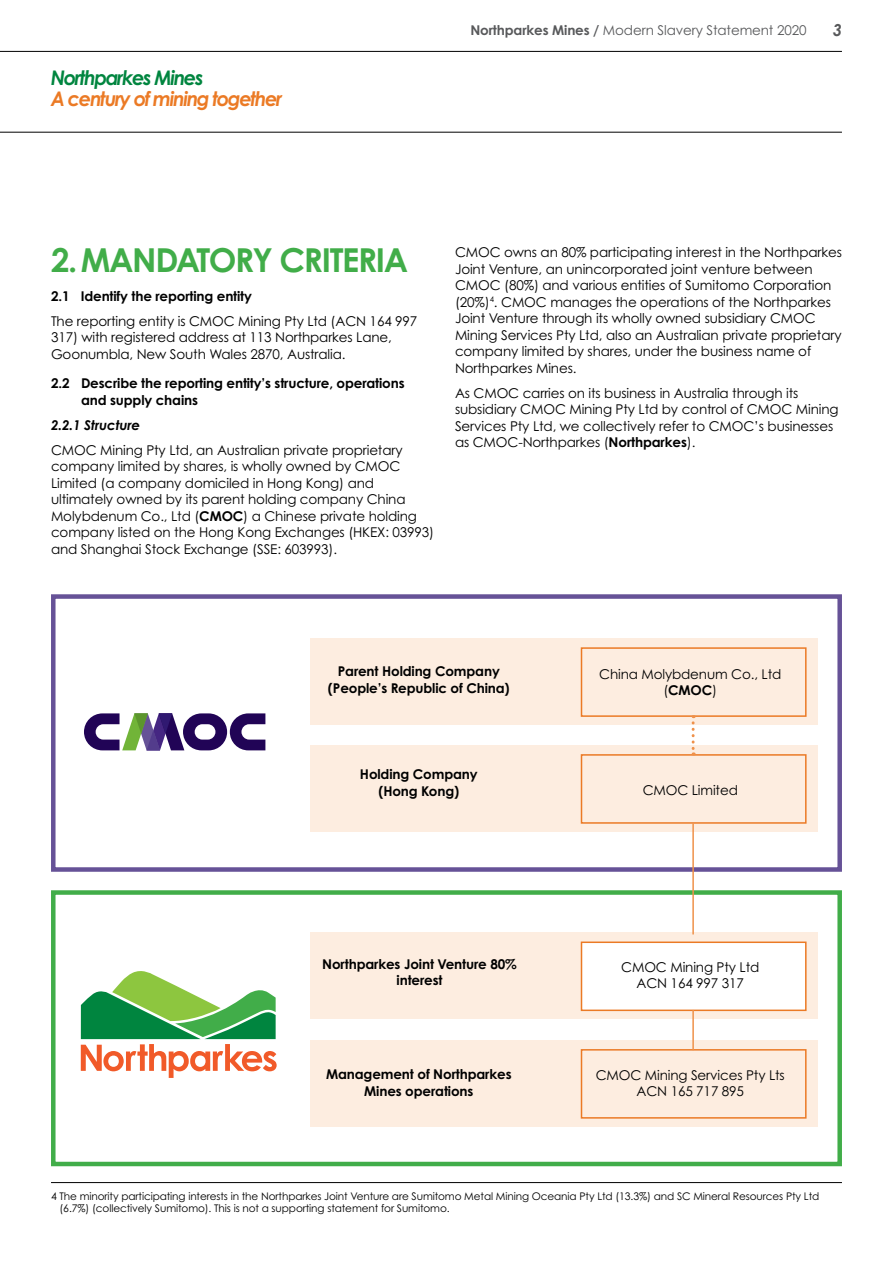
<style>
.page{position:relative;width:893px;height:1263px;background:#fff}
.page>*{position:absolute;margin:0;border:0;box-sizing:border-box;transform-origin:0 0}
.t1{font:700 33px "Century Gothic Pro";letter-spacing:-.04em;color:#41ad49}
.t2{font:italic 700 20.1px "Century Gothic Pro";letter-spacing:-.07em;color:#eb7a25;scale:.96 1}
.t3{font:italic 700 20.1px "Century Gothic Pro";letter-spacing:-.07em;color:#00853f;scale:.96 1}
.t4{font:italic 700 16.5px "Century Gothic Pro";color:#58595b}
.t5{font:13.5px/16.5px "Century Gothic Pro";letter-spacing:-.01em;color:#000}
.t6{font:700 13.5px/16.5px "Century Gothic Pro";letter-spacing:-.01em;color:#000;text-align:center}
.t7{font:13.5px "Century Gothic Pro";letter-spacing:-.01em;color:#58595b}
.t8{font:italic 700 13.5px "Century Gothic Pro";letter-spacing:-.01em;color:#000}
.t9{font:10.5px/12px "Century Gothic Pro";letter-spacing:-.01em;color:#000}
.s1{font-weight:700}
</style>
<div class="page">
<hr style="left:0;top:51px;width:842px;height:1px;background:#000">
<hr style="left:0;top:132px;width:842px;height:1px;background:#000">
<div style="left:51px;top:890px;width:791px;height:276px;background:#fff;border:4px solid #41ad49"></div>
<div style="left:51px;top:594px;width:791px;height:278px;background:#fff;border:4px solid #665297"></div>
<div style="left:310px;top:745px;width:508px;height:86px;background:#fdede0"></div>
<div style="left:310px;top:1040px;width:508px;height:86px;background:#fdede0"></div>
<div style="left:310px;top:933px;width:508px;height:86px;background:#fdede0"></div>
<div style="left:310px;top:638px;width:508px;height:87px;background:#fdede0"></div>
<div style="left:581px;top:754px;width:225px;height:70px;border:2px solid #eb7a25"></div>
<div style="left:581px;top:1049px;width:225px;height:69px;border:2px solid #eb7a25"></div>
<div style="left:581px;top:941px;width:225px;height:70px;background:#fff;border:2px solid #eb7a25"></div>
<div style="left:581px;top:647px;width:225px;height:70px;border:2px solid #eb7a25"></div>
<svg style="left:81px;top:971px;width:196px;height:107px"></svg>
<svg style="left:692px;top:715px;width:3px;height:40px"></svg>
<hr style="left:692px;top:823px;width:2px;height:111px;background:#ef914a">
<hr style="left:692px;top:1010px;width:2px;height:40px;background:#ef914a">
<hr style="left:51px;top:1182px;width:791px;height:1px;background:#000">
<svg style="left:84px;top:713px;width:181px;height:37px"></svg>
<h2 class="t3" style="left:51px;top:65px;width:161px">Northparkes Mines</h2>
<h2 class="t2" style="left:51px;top:86px;width:243px">A century of mining together</h2>
<p class="t7" style="left:470px;top:22px;width:338px"><span class="s1">Northparkes Mines /</span> Modern Slavery Statement 2020</p>
<p class="t4" style="left:833px;top:20px;width:11px">3</p>
<h1 class="t1" style="left:51px;top:239px;width:359px">2.MANDATORY CRITERIA</h1>
<p class="t6" style="left:51px;top:288px;width:203px">2.1 Identify the reporting entity</p>
<p class="t5" style="left:51px;top:313px;width:368px">The reporting entity is CMOC Mining Pty Ltd (ACN 164 997<br>317) with registered address at 113 Northparkes Lane,<br>Goonumbla, New South Wales 2870, Australia.</p>
<p class="t6" style="left:81px;top:375px;width:325px;text-align:left;text-indent:-30px">2.2 Describe the reporting entity’s structure, operations and supply chains</p>
<p class="t8" style="left:51px;top:416px;width:91px">2.2.1 Structure</p>
<p class="t5" style="left:51px;top:441px;width:385px">CMOC Mining Pty Ltd, an Australian private proprietary company limited by shares, is wholly owned by CMOC Limited (a company domiciled in Hong Kong) and ultimately owned by its parent holding company China Molybdenum Co., Ltd (<span class="s1">CMOC</span>) a Chinese private holding company listed on the Hong Kong Exchanges (HKEX: 03993) and Shanghai Stock Exchange (SSE: 603993).</p>
<p class="t5" style="left:455px;top:244px;width:388px">CMOC owns an 80% participating interest in the Northparkes Joint Venture, an unincorporated joint venture between CMOC (80%) and various entities of Sumitomo Corporation (20%)<sup>4</sup>. CMOC manages the operations of the Northparkes Joint Venture through its wholly owned subsidiary CMOC Mining Services Pty Ltd, also an Australian private proprietary company limited by shares, under the business name of Northparkes Mines.</p>
<p class="t5" style="left:455px;top:385px;width:385px">As CMOC carries on its business in Australia through its subsidiary CMOC Mining Pty Ltd by control of CMOC Mining Services Pty Ltd, we collectively refer to CMOC’s businesses as CMOC-Northparkes (<span class="s1">Northparkes</span>).</p>
<p class="t6" style="left:328px;top:663px;width:183px">Parent Holding Company (People’s Republic of China)</p>
<p class="t6" style="left:360px;top:766px;width:119px">Holding Company (Hong Kong)</p>
<p class="t5" style="left:599px;top:665px;width:184px;text-align:center">China Molybdenum Co., Ltd (<span class="s1">CMOC</span>)</p>
<p class="t5" style="left:643px;top:781px;width:97px">CMOC Limited</p>
<p class="t6" style="left:322px;top:955px;width:196px">Northparkes Joint Venture 80% interest</p>
<p class="t5" style="left:621px;top:959px;width:140px;text-align:center">CMOC Mining Pty Ltd<br>ACN 164 997 317</p>
<p class="t6" style="left:326px;top:1066px;width:187px">Management of Northparkes<br>Mines operations</p>
<p class="t5" style="left:596px;top:1067px;width:191px;text-align:center">CMOC Mining Services Pty Lts<br>ACN 165 717 895</p>
<p class="t9" style="left:60px;top:1190px;width:761px;text-indent:-9px">4 The minority participating interests in the Northparkes Joint Venture are Sumitomo Metal Mining Oceania Pty Ltd (13.3%) and SC Mineral Resources Pty Ltd (6.7%) (collectively Sumitomo). This is not a supporting statement for Sumitomo.</p>
</div>
